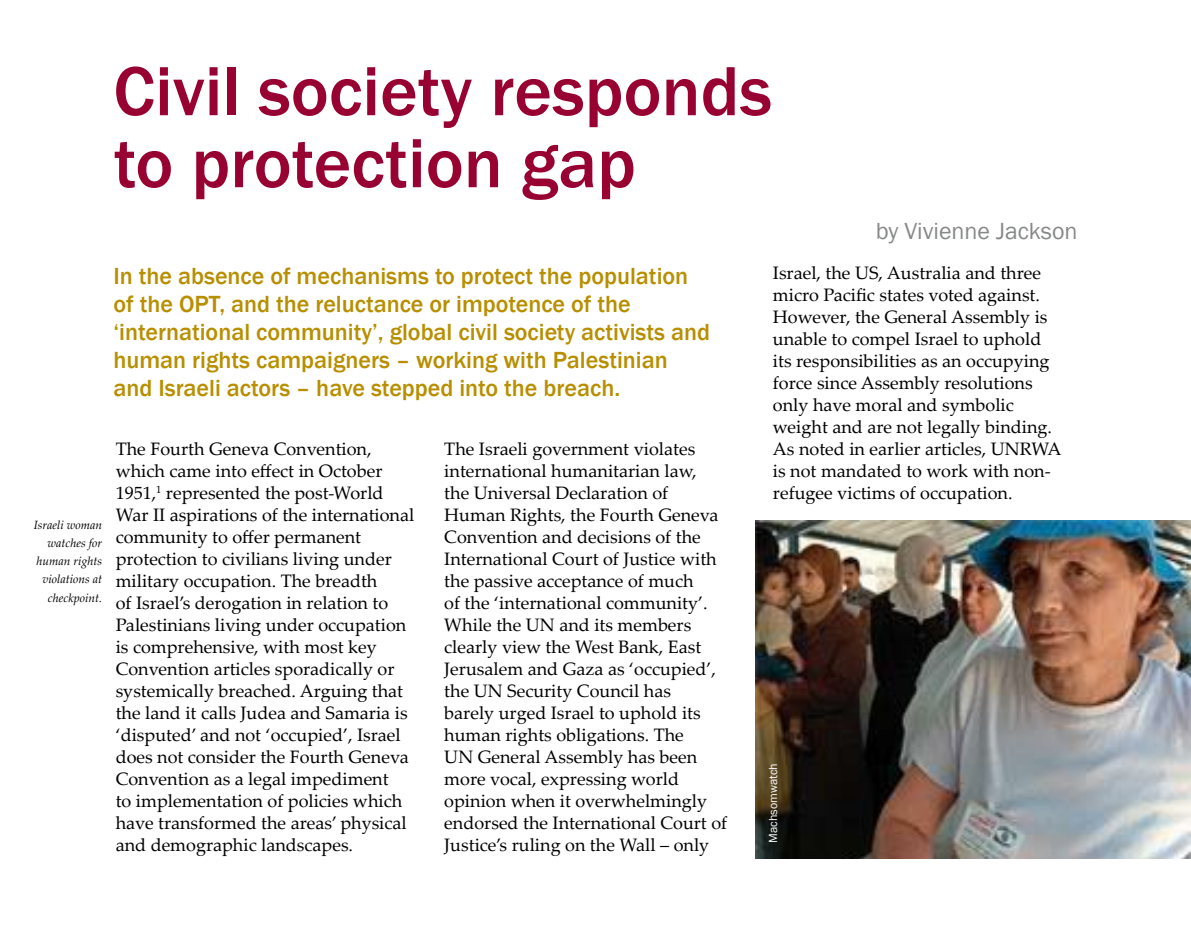
<style>
.page{position:relative;width:1191px;height:946px;background:#fff}
.page>*{position:absolute;margin:0;border:0;box-sizing:border-box;transform-origin:0 0}
.t1{font:500 72px/72px "Franklin Gothic";color:#970232}
.t2{font:500 24px/28px "Franklin Gothic";color:#b88f00}
.t3{font:24px "Franklin Gothic";color:#878889}
.t4{font:18px/22px "Palatino Linotype";color:#000}
.t5{font:italic 12px/18px "Palatino Linotype";color:#000;text-align:right}
.t6{font:12px "Franklin Gothic";color:#fff}
</style>
<div class="page">
<img style="left:755px;top:521px;width:436px;height:337px">
<p class="t5" style="left:34px;top:516px;width:70px">Israeli woman watches for human rights violations at checkpoint.</p>
<h1 class="t1" style="left:113px;top:56px;width:660px">Civil society responds to protection gap</h1>
<h2 class="t3" style="left:876px;top:216px;width:203px">by Vivienne Jackson</h2>
<p class="t2" style="left:113px;top:262px;width:598px">In the absence of mechanisms to protect the population of the OPT, and the reluctance or impotence of the ‘international community’, global civil society activists and human rights campaigners – working with Palestinian and Israeli actors – have stepped into the breach.</p>
<p class="t4" style="left:116px;top:437px;width:300px">The Fourth Geneva Convention, which came into effect in October 1951,<sup>1</sup> represented the post-World War II aspirations of the international community to offer permanent protection to civilians living under military occupation. The breadth<br>of Israel’s derogation in relation to Palestinians living under occupation is comprehensive, with most key Convention articles sporadically or systemically breached. Arguing that the land it calls Judea and Samaria is ‘disputed’ and not ‘occupied’, Israel does not consider the Fourth Geneva Convention as a legal impediment<br>to implementation of policies which have transformed the areas’ physical and demographic landscapes.</p>
<p class="t4" style="left:444px;top:437px;width:284px">The Israeli government violates international humanitarian law,<br>the Universal Declaration of<br>Human Rights, the Fourth Geneva<br>Convention and decisions of the<br>International Court of Justice with the passive acceptance of much<br>of the ‘international community’.<br>While the UN and its members clearly view the West Bank, East<br>Jerusalem and Gaza as ‘occupied’, the UN Security Council has<br>barely urged Israel to uphold its human rights obligations. The<br>UN General Assembly has been more vocal, expressing world opinion when it overwhelmingly endorsed the International Court of<br>Justice’s ruling on the Wall – only</p>
<p class="t4" style="left:773px;top:261px;width:290px">Israel, the US, Australia and three micro Pacific states voted against.<br>However, the General Assembly is unable to compel Israel to uphold its responsibilities as an occupying force since Assembly resolutions only have moral and symbolic weight and are not legally binding.<br>As noted in earlier articles, UNRWA is not mandated to work with non&shy;refugee victims of occupation.</p>
<p class="t6" style="left:765px;top:843px;width:81px;rotate:-90deg">Machsomwatch</p>
</div>
